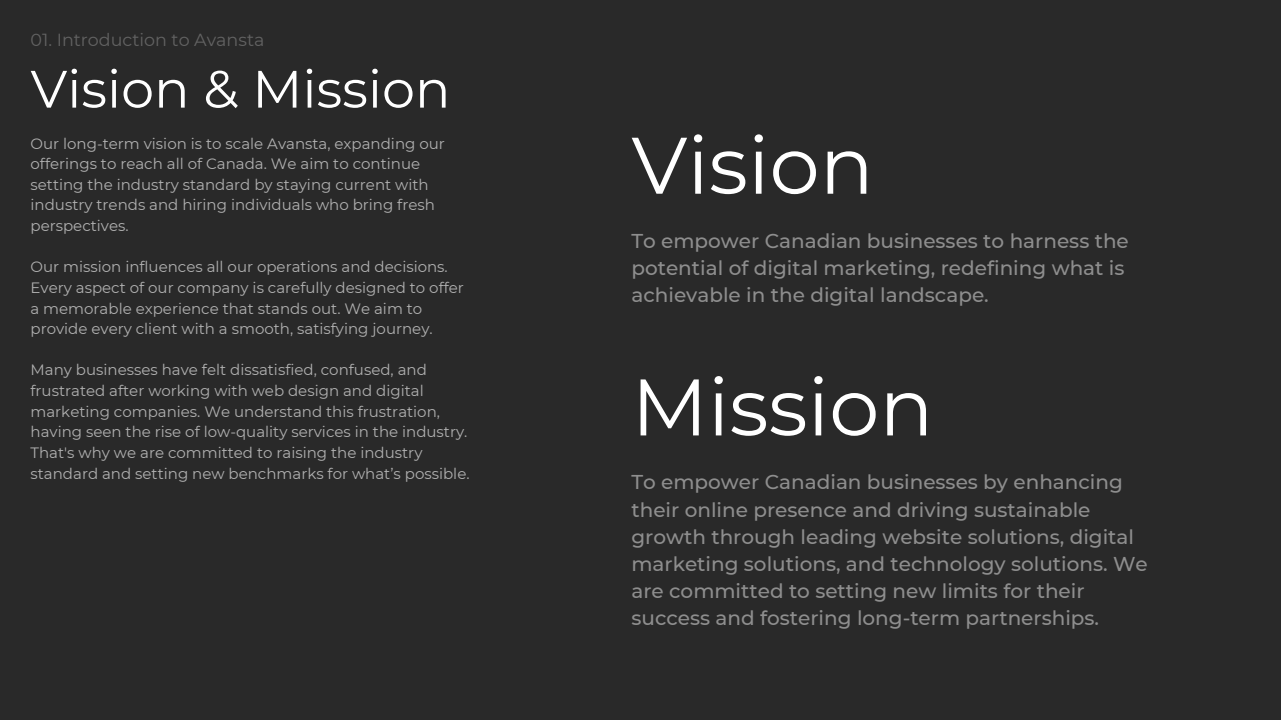
<style>
.page{position:relative;width:1281px;height:720px;background:#292929}
.page>*{position:absolute;margin:0;border:0;box-sizing:border-box;transform-origin:0 0}
.t1{font:80px "Montserrat";color:#fff}
.t2{font:52.5px "Montserrat";color:#fff}
.t3{font:500 20px/27.2px "Montserrat";color:#8e8e8e}
.t4{font:17.5px "Montserrat";color:#626262}
.t5{font:15px/20.6px "Montserrat";color:#b0b0b0}
</style>
<div class="page">
<h3 class="t4" style="left:31px;top:29px;width:235px">01. Introduction to Avansta</h3>
<h1 class="t2" style="left:31px;top:57px;width:421px">Vision &amp; Mission</h1>
<p class="t5" style="left:31px;top:133px;width:416px">Our long-term vision is to scale Avansta, expanding our offerings to reach all of Canada. We aim to continue setting the industry standard by staying current with industry trends and hiring individuals who bring fresh perspectives.</p>
<p class="t5" style="left:31px;top:257px;width:435px">Our mission influences all our operations and decisions.<br>Every aspect of our company is carefully designed to offer a memorable experience that stands out. We aim to provide every client with a smooth, satisfying journey.</p>
<p class="t5" style="left:31px;top:360px;width:440px">Many businesses have felt dissatisfied, confused, and frustrated after working with web design and digital marketing companies. We understand this frustration, having seen the rise of low-quality services in the industry.<br>That's why we are committed to raising the industry standard and setting new benchmarks for what’s possible.</p>
<h4 class="t1" style="left:631px;top:116px;width:244px">Vision</h4>
<h2 class="t3" style="left:631px;top:227px;width:499px">To empower Canadian businesses to harness the potential of digital marketing, redefining what is achievable in the digital landscape.</h2>
<h1 class="t1" style="left:631px;top:358px;width:303px">Mission</h1>
<h3 class="t3" style="left:631px;top:469px;width:518px">To empower Canadian businesses by enhancing their online presence and driving sustainable growth through leading website solutions, digital marketing solutions, and technology solutions. We are committed to setting new limits for their success and fostering long-term partnerships.</h3>
</div>
